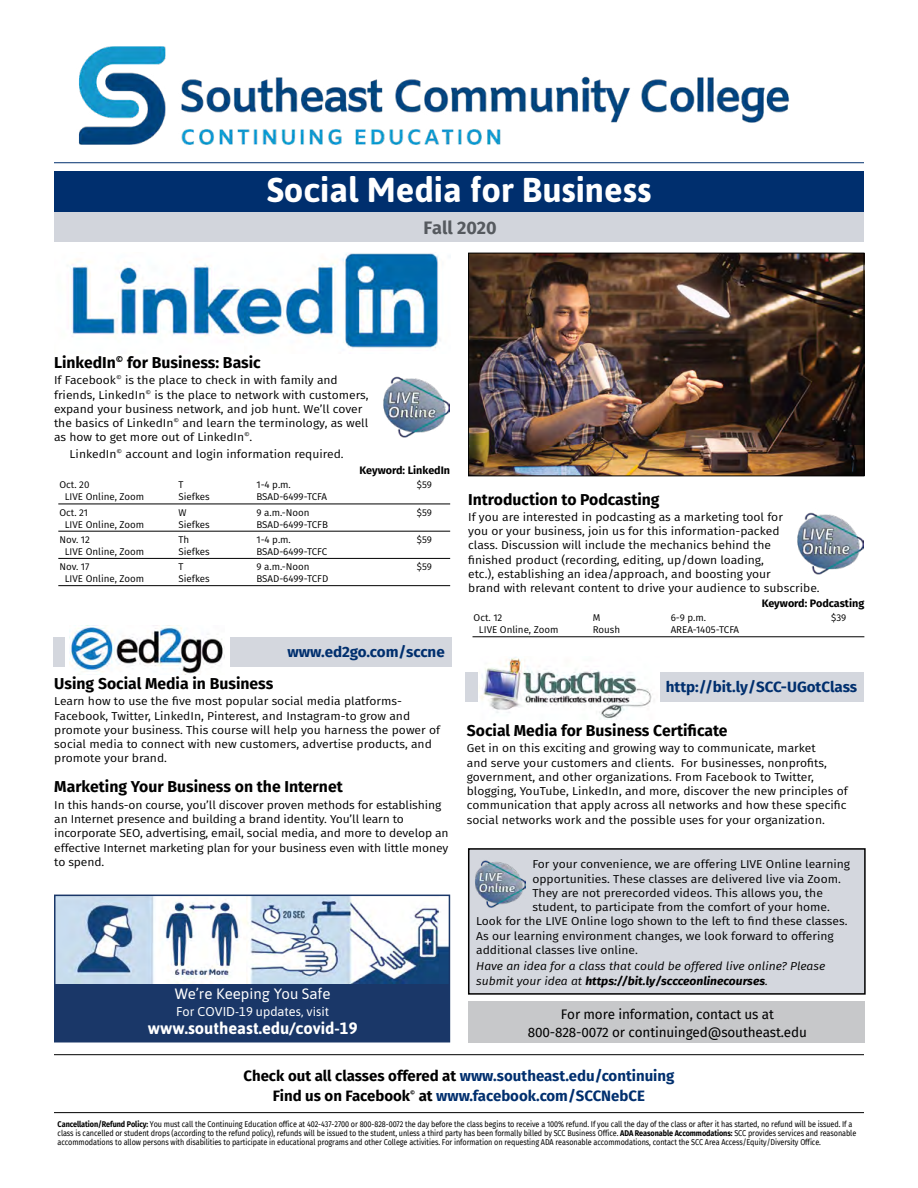
<style>
.page{position:relative;width:918px;height:1188px;background:#fff}
.page>*{position:absolute;margin:0;border:0;box-sizing:border-box;transform-origin:0 0}
.t1{font:700 34.5px "Asap";color:#fff}
.t2{font:700 18px "Fira Sans";color:#565a5f}
.t3{font:700 16.5px "Asap";color:#fff}
.t4{font:700 15.75px "Fira Sans";color:#000}
.t5{font:700 15px "Fira Sans";color:#002f6e}
.t6{font:15px "Asap";color:#fff}
.t7{font:700 15px "Fira Sans";color:#000}
.OL_website{font:700 14.85px "Fira Sans";color:#002f6e}
.t8{font:13.5px/18px "Fira Sans";letter-spacing:-.01em;color:#000;text-align:center}
.t9{font:12.75px "Asap";color:#fff}
.class_description{font:11.55px/14.2px "Fira Sans";color:#000;scale:1.06 1}
.class_description-2{font:italic 11.55px/14.2px "Fira Sans";color:#000;scale:1.06 1}
.class_details{font:11.55px "Fira Sans";color:#000;scale:1.06 1}
.keyword{font:700 10.8px "Fira Sans";color:#000}
.logistics{font:9.75px "Fira Sans";color:#000}
.t10{font:8.25px/9px "Fira Sans";letter-spacing:-.01em;color:#000;scale:.88 1}
.t11{font:700 6.15px "Fira Sans";color:#000}
.s1{font-weight:700}
.s2{color:#000}
</style>
<div class="page">
<hr style="left:54px;top:1054px;width:810px;height:1px;background:#000">
<hr style="left:54px;top:1112px;width:810px;height:1px;background:#000">
<hr style="left:54px;top:162px;width:810px;height:1px;background:#002f6e">
<div style="left:54px;top:171px;width:810px;height:41px;background:#002f6e"></div>
<div style="left:54px;top:212px;width:810px;height:30px;background:#d2d5dc"></div>
<img style="left:78px;top:46px;width:711px;height:99px">
<hr style="left:58px;top:504px;width:392px;height:1px;background:#000">
<hr style="left:58px;top:531px;width:392px;height:1px;background:#000">
<hr style="left:58px;top:558px;width:392px;height:1px;background:#000">
<hr style="left:58px;top:585px;width:392px;height:1px;background:#000">
<hr style="left:473px;top:636px;width:391px;height:1px;background:#000">
<img style="left:383px;top:376px;width:66px;height:62px">
<img style="left:797px;top:512px;width:66px;height:63px">
<img style="left:468px;top:252px;width:397px;height:225px">
<div style="left:469px;top:849px;width:396px;height:145px;background:#d4d7de"></div>
<div style="left:468px;top:848px;width:398px;height:147px;border:2px solid #000"></div>
<img style="left:475px;top:860px;width:51px;height:48px">
<div style="left:468px;top:1001px;width:396px;height:41px;background:#c7c8ca"></div>
<div style="left:53px;top:637px;width:399px;height:30px;background:#d4d7de"></div>
<div style="left:65px;top:626px;width:165px;height:48px;background:#fff"></div>
<img style="left:70px;top:627px;width:155px;height:47px">
<div style="left:466px;top:672px;width:398px;height:30px;background:#d4d7de"></div>
<img style="left:478px;top:657px;width:181px;height:63px">
<img style="left:70px;top:253px;width:371px;height:96px">
<div style="left:55px;top:983px;width:395px;height:59px;background:#1a3768"></div>
<img style="left:57px;top:898px;width:390px;height:85px">
<div style="left:54px;top:895px;width:396px;height:147px;border:2px solid #1a3768"></div>
<p class="t1" style="left:267px;top:167px;width:386px">Social Media for Business</p>
<p class="t2" style="left:423px;top:212px;width:75px">Fall 2020</p>
<p class="t4" style="left:54px;top:349px;width:208px">LinkedIn<sup>©</sup> for Business: Basic</p>
<p class="class_description" style="left:54px;top:373px;width:298px">If Facebook<sup>©</sup> is the place to check in with family and friends, LinkedIn<sup>©</sup> is the place to network with customers, expand your business network, and job hunt. We’ll cover the basics of LinkedIn<sup>©</sup> and learn the terminology, as well as how to get more out of LinkedIn<sup>©</sup>.</p>
<p class="class_details" style="left:70px;top:445px;width:260px">LinkedIn<sup>©</sup> account and login information required.</p>
<p class="keyword" style="left:360px;top:461px;width:92px">Keyword: LinkedIn</p>
<p class="logistics" style="left:59px;top:478px;width:32px">Oct. 20</p>
<p class="logistics" style="left:179px;top:478px;width:7px">T</p>
<p class="logistics" style="left:257px;top:478px;width:36px">1-4 p.m.</p>
<p class="logistics" style="left:417px;top:478px;width:17px">$59</p>
<p class="logistics" style="left:65px;top:490px;width:81px">LIVE Online, Zoom</p>
<p class="logistics" style="left:179px;top:490px;width:33px">Siefkes</p>
<p class="logistics" style="left:256px;top:490px;width:72px">BSAD-6499-TCFA</p>
<p class="logistics" style="left:59px;top:505px;width:30px">Oct. 21</p>
<p class="logistics" style="left:179px;top:505px;width:10px">W</p>
<p class="logistics" style="left:257px;top:505px;width:55px">9 a.m.-Noon</p>
<p class="logistics" style="left:417px;top:505px;width:17px">$59</p>
<p class="logistics" style="left:65px;top:517px;width:81px">LIVE Online, Zoom</p>
<p class="logistics" style="left:179px;top:517px;width:33px">Siefkes</p>
<p class="logistics" style="left:256px;top:517px;width:73px">BSAD-6499-TCFB</p>
<p class="logistics" style="left:59px;top:532px;width:32px">Nov. 12</p>
<p class="logistics" style="left:179px;top:532px;width:12px">Th</p>
<p class="logistics" style="left:257px;top:532px;width:36px">1-4 p.m.</p>
<p class="logistics" style="left:417px;top:532px;width:17px">$59</p>
<p class="logistics" style="left:65px;top:544px;width:81px">LIVE Online, Zoom</p>
<p class="logistics" style="left:179px;top:544px;width:33px">Siefkes</p>
<p class="logistics" style="left:256px;top:544px;width:72px">BSAD-6499-TCFC</p>
<p class="logistics" style="left:59px;top:559px;width:32px">Nov. 17</p>
<p class="logistics" style="left:179px;top:559px;width:7px">T</p>
<p class="logistics" style="left:257px;top:559px;width:55px">9 a.m.-Noon</p>
<p class="logistics" style="left:417px;top:559px;width:17px">$59</p>
<p class="logistics" style="left:65px;top:571px;width:81px">LIVE Online, Zoom</p>
<p class="logistics" style="left:179px;top:571px;width:33px">Siefkes</p>
<p class="logistics" style="left:256px;top:571px;width:73px">BSAD-6499-TCFD</p>
<p class="OL_website" style="left:287px;top:639px;width:159px">www.ed2go.com/sccne</p>
<p class="t4" style="left:54px;top:670px;width:221px">Using Social Media in Business</p>
<p class="class_description" style="left:54px;top:694px;width:365px">Learn how to use the five most popular social media platforms-Facebook, Twitter, LinkedIn, Pinterest, and Instagram-to grow and promote your business. This course will help you harness the power of social media to connect with new customers, advertise products, and promote your brand.</p>
<p class="t4" style="left:54px;top:774px;width:290px">Marketing Your Business on the Internet</p>
<p class="class_description" style="left:54px;top:797px;width:374px">In this hands-on course, you’ll discover proven methods for establishing an Internet presence and building a brand identity. You’ll learn to incorporate SEO, advertising, email, social media, and more to develop an effective Internet marketing plan for your business even with little money to spend.</p>
<p class="t6" style="left:175px;top:983px;width:157px">We’re Keeping You Safe</p>
<p class="t9" style="left:176px;top:1003px;width:154px">For COVID-19 updates, visit</p>
<p class="t3" style="left:148px;top:1017px;width:211px">www.southeast.edu/covid-19</p>
<p class="t4" style="left:468px;top:486px;width:193px">Introduction to Podcasting</p>
<p class="class_description" style="left:468px;top:510px;width:333px">If you are interested in podcasting as a marketing tool for<br>you or your business, join us for this information-packed<br>class. Discussion will include the mechanics behind the<br>finished product (recording, editing, up/down loading,<br>etc.), establishing an idea/approach, and boosting your<br>brand with relevant content to drive your audience to subscribe.</p>
<p class="keyword" style="left:762px;top:594px;width:104px">Keyword: Podcasting</p>
<p class="logistics" style="left:474px;top:611px;width:30px">Oct. 12</p>
<p class="logistics" style="left:593px;top:611px;width:9px">M</p>
<p class="logistics" style="left:671px;top:611px;width:37px">6-9 p.m.</p>
<p class="logistics" style="left:831px;top:611px;width:17px">$39</p>
<p class="logistics" style="left:479px;top:623px;width:81px">LIVE Online, Zoom</p>
<p class="logistics" style="left:593px;top:623px;width:29px">Roush</p>
<p class="logistics" style="left:671px;top:623px;width:70px">AREA-1405-TCFA</p>
<p class="OL_website" style="left:666px;top:674px;width:193px">http://bit.ly/SCC-UGotClass</p>
<p class="t4" style="left:467px;top:717px;width:262px">Social Media for Business Certificate</p>
<p class="class_description" style="left:467px;top:741px;width:361px">Get in on this exciting and growing way to communicate, market<br>and serve your customers and clients. For businesses, nonprofits, government, and other organizations. From Facebook to Twitter, blogging, YouTube, LinkedIn, and more, discover the new principles of communication that apply across all networks and how these specific social networks work and the possible uses for your organization.</p>
<p class="class_description" style="left:532px;top:857px;width:301px">For your convenience, we are offering LIVE Online learning</p>
<p class="class_description" style="left:532px;top:871px;width:293px">opportunities. These classes are delivered live via Zoom.</p>
<p class="class_description" style="left:532px;top:885px;width:276px">They are not prerecorded videos. This allows you, the</p>
<p class="class_description" style="left:532px;top:900px;width:282px">student, to participate from the comfort of your home.</p>
<p class="class_description" style="left:476px;top:914px;width:352px">Look for the LIVE Online logo shown to the left to find these classes.</p>
<p class="class_description" style="left:476px;top:928px;width:339px">As our learning environment changes, we look forward to offering</p>
<p class="class_description" style="left:476px;top:942px;width:154px">additional classes live online.</p>
<p class="class_description-2" style="left:476px;top:959px;width:331px">Have an idea for a class that could be offered live online? Please submit your idea at <span class="s1">https://bit.ly/sccceonlinecourses</span>.</p>
<p class="t8" style="left:528px;top:1005px;width:281px">For more information, contact us at<br>800-828-0072 or continuinged@southeast.edu</p>
<p class="t5" style="left:244px;top:1063px;width:432px"><span class="s2">Check out all classes offered at</span> www.southeast.edu/continuing</p>
<p class="t7" style="left:273px;top:1084px;width:139px">Find us on Facebook</p>
<p class="t11" style="left:410px;top:1088px;width:6px">©</p>
<p class="t5" style="left:419px;top:1084px;width:228px"><span class="s2">at</span> www.facebook.com/SCCNebCE</p>
<p class="t10" style="left:58px;top:1119px;width:909px"><span class="s1">Cancellation/Refund Policy:</span> You must call the Continuing Education office at 402-437-2700 or 800-828-0072 the day before the class begins to receive a 100% refund. If you call the day of the class or after it has started, no refund will be issued. If a class is cancelled or student drops (according to the refund policy), refunds will be issued to the student, unless a third party has been formally billed by SCC Business Office. <span class="s1">ADA Reasonable Accommodations:</span> SCC provides services and reasonable accommodations to allow persons with disabilities to participate in educational programs and other College activities. For information on requesting ADA reasonable accommodations, contact the SCC Area Access/Equity/Diversity Office.</p>
</div>
